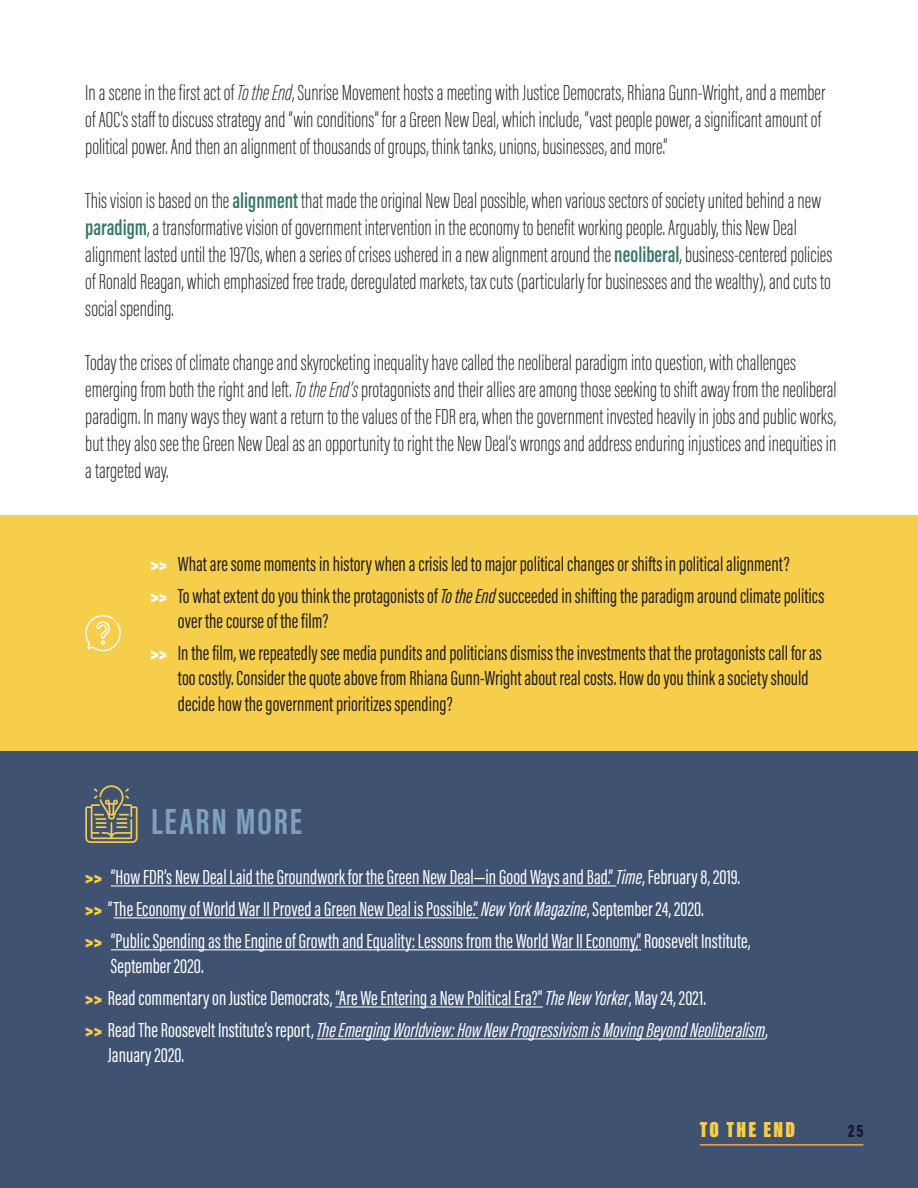
<style>
.page{position:relative;width:918px;height:1188px;background:#fff}
.page>*{position:absolute;margin:0;border:0;box-sizing:border-box;transform-origin:0 0}
.t1{font:700 37.5px "Acumin Pro Extra Cond";letter-spacing:.05em;color:#809fbf}
.t2{font:200 22.5px/27px "Acumin Pro Extra Cond";color:#231f20}
.t3{font:900 22.5px "Acumin Pro Extra Cond";letter-spacing:.1em;color:#f6ce4c}
.t4{font:21px/25.2px "Acumin Pro Extra Cond";color:#231f20}
.t5{font:21px/25.2px "Acumin Pro Extra Cond";color:#fff}
.t6{font:italic 21px/25.2px "Acumin Pro Extra Cond";color:#fff}
.t7{font:900 18px "Acumin Pro Extra Cond";color:#131a2c}
.s1{font-style:italic}
.s2{font-weight:600;color:#377869}
.s3{font-weight:900;color:#fff}
.s4{font-weight:900;color:#f6ce4c}
.s5{font-weight:900;font-style:normal;color:#f6ce4c}
.s6{font-style:normal}
</style>
<div class="page">
<div style="left:0;top:751px;width:918px;height:437px;background:#405272"></div>
<div style="left:0;top:515px;width:918px;height:236px;background:#f6ce4c"></div>
<svg style="left:85px;top:615px;width:36px;height:36px"></svg>
<hr style="left:111px;top:885px;width:505px;height:1px;background:#fff">
<hr style="left:114px;top:917px;width:364px;height:1px;background:#fff">
<hr style="left:111px;top:949px;width:530px;height:1px;background:#fff">
<hr style="left:335px;top:1006px;width:208px;height:2px;background:#fff">
<hr style="left:317px;top:1038px;width:448px;height:1px;background:#fff">
<svg style="left:85px;top:785px;width:52px;height:58px"></svg>
<hr style="left:700px;top:1144px;width:163px;height:2px;background:#eca94a">
<p class="t2" style="left:85px;top:79px;width:742px">In a scene in the first act of <span class="s1">To the End</span>, Sunrise Movement hosts a meeting with Justice Democrats, Rhiana Gunn-Wright, and a member of AOC’s staff to discuss strategy and “win conditions” for a Green New Deal, which include, “vast people power, a significant amount of political power. And then an alignment of thousands of groups, think tanks, unions, businesses, and more.”</p>
<p class="t2" style="left:85px;top:187px;width:749px">This vision is based on the <span class="s2">alignment</span> that made the original New Deal possible, when various sectors of society united behind a new <span class="s2">paradigm</span>, a transformative vision of government intervention in the economy to benefit working people. Arguably, this New Deal alignment lasted until the 1970s, when a series of crises ushered in a new alignment around the <span class="s2">neoliberal</span>, business-centered policies of Ronald Reagan, which emphasized free trade, deregulated markets, tax cuts (particularly for businesses and the wealthy), and cuts to social spending.</p>
<p class="t2" style="left:85px;top:349px;width:753px">Today the crises of climate change and skyrocketing inequality have called the neoliberal paradigm into question, with challenges emerging from both the right and left. <span class="s1">To the End’s</span> protagonists and their allies are among those seeking to shift away from the neoliberal paradigm. In many ways they want a return to the values of the FDR era, when the government invested heavily in jobs and public works, but they also see the Green New Deal as an opportunity to right the New Deal’s wrongs and address enduring injustices and inequities in a targeted way.</p>
<p class="t4" style="left:150px;top:551px;width:641px"><span class="s3">&gt;&gt;</span> What are some moments in history when a crisis led to major political changes or shifts in political alignment?</p>
<p class="t4" style="left:178px;top:583px;width:648px;text-indent:-27px"><span class="s3">&gt;&gt;</span> To what extent do you think the protagonists of <span class="s1">To the End</span> succeeded in shifting the paradigm around climate politics over the course of the film?</p>
<p class="t4" style="left:178px;top:641px;width:646px;text-indent:-27px"><span class="s3">&gt;&gt;</span> In the film, we repeatedly see media pundits and politicians dismiss the investments that the protagonists call for as too costly. Consider the quote above from Rhiana Gunn-Wright about real costs. How do you think a society should decide how the government prioritizes spending?</p>
<p class="t1" style="left:151px;top:798px;width:153px">LEARN MORE</p>
<p class="t5" style="left:85px;top:864px;width:656px"><span class="s4">&gt;&gt;</span> “How FDR’s New Deal Laid the Groundwork for the Green New Deal—in Good Ways and Bad.” <span class="s1">Time</span>, February 8, 2019.</p>
<p class="t5" style="left:85px;top:896px;width:620px"><span class="s4">&gt;&gt;</span> “The Economy of World War II Proved a Green New Deal is Possible.”<span class="s1">New York Magazine</span>, September 24, 2020.</p>
<p class="t5" style="left:111px;top:928px;width:641px;text-indent:-26px"><span class="s4">&gt;&gt;</span> “Public Spending as the Engine of Growth and Equality: Lessons from the World War II Economy,”Roosevelt Institute,<br>September 2020.</p>
<p class="t5" style="left:85px;top:985px;width:622px"><span class="s4">&gt;&gt;</span> Read commentary on Justice Democrats, “Are We Entering a New Political Era?” <span class="s1">The New Yorker</span>, May 24, 2021.</p>
<p class="t6" style="left:108px;top:1017px;width:662px;text-indent:-23px"><span class="s5">&gt;&gt;</span> <span class="s6">Read The Roosevelt Institute’s report,</span> The Emerging Worldview: How New Progressivism is Moving Beyond Neoliberalism<span class="s6">,<br>January 2020.</span></p>
<p class="t3" style="left:700px;top:1116px;width:97px">TO THE END</p>
<p class="t7" style="left:848px;top:1120px;width:17px">25</p>
</div>
